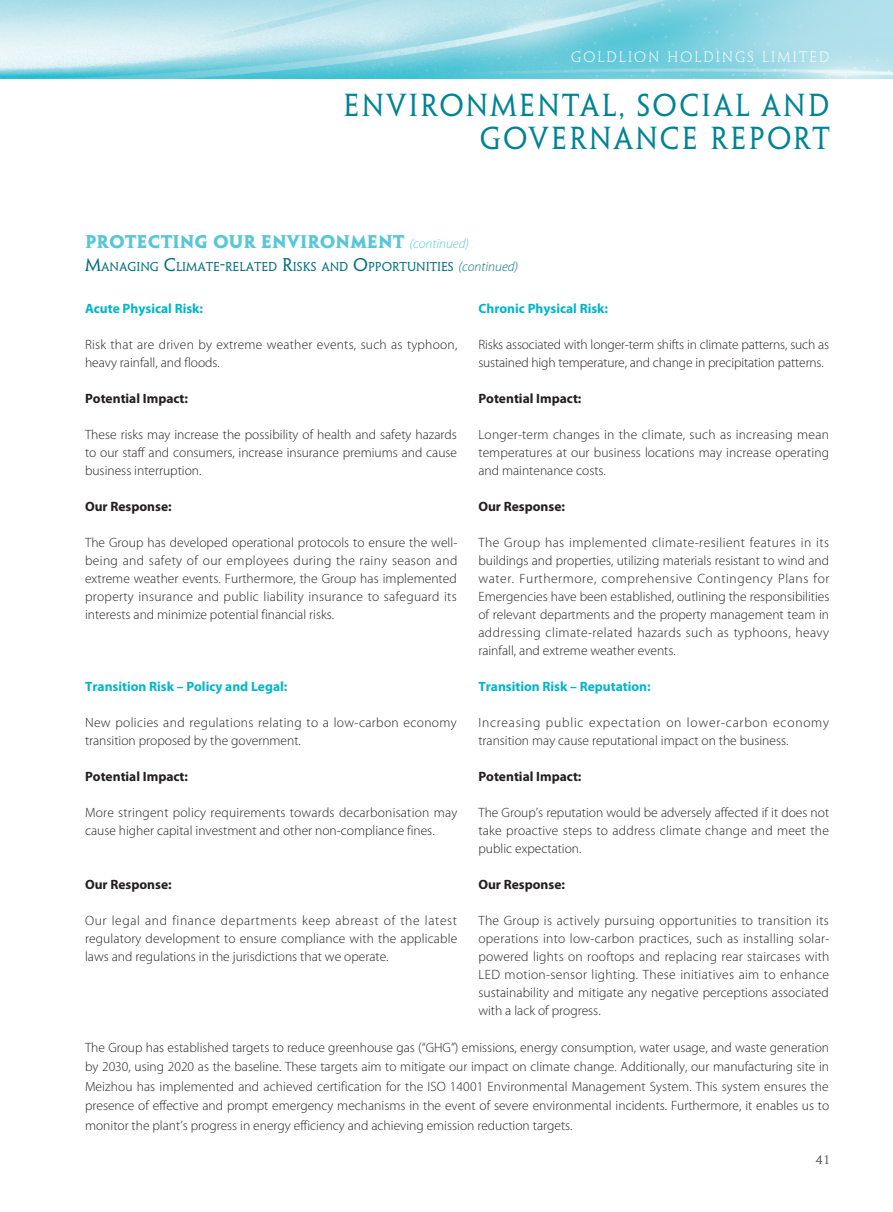
<style>
.page{position:relative;width:893px;height:1212px;background:#fff}
.page>*{position:absolute;margin:0;border:0;box-sizing:border-box;transform-origin:0 0}
.t1{font:28.5px/33px "Penumbra Serif Std";letter-spacing:.085em;color:#008393;text-align:right;scale:.95 1}
._01_H1{font:700 16.5px "Penumbra Serif Std";color:#57c7d8}
._00_txt{font:300 13.5px/18px "Myriad Pro";color:#231f20;text-align:justify}
._00_txt-2{font:700 13.5px "Myriad Pro";color:#231f20}
._00_txt-3{font:700 13.5px "Myriad Pro";color:#00b5cb}
._00_txt-4{font:300 13.5px/18px "Myriad Pro";letter-spacing:.025em;color:#231f20}
.t2{font:300 13.5px "Penumbra Serif Std";letter-spacing:.16em;color:#fff}
._02_H2{font:11.55px "Penumbra Serif Std";color:#006c7b}
.t3{font:11.25px "Penumbra Serif Std";color:#57585a}
.s1{font-family:"Myriad Pro";font-weight:300;font-style:italic;font-size:13.5px}
.s2{font-size:16.5px}
</style>
<div class="page">
<img style="left:0;top:0;width:893px;height:79px">
<p class="t2" style="left:571px;top:49px;width:260px">GOLDLION HOLDINGS LIMITED</p>
<h1 class="t1" style="left:344px;top:89px;width:513px">ENVIRONMENTAL, SOCIAL AND<br>GOVERNANCE REPORT</h1>
<p class="_01_H1" style="left:85px;top:231px;width:385px">PROTECTING OUR ENVIRONMENT <span class="s1">(continued)</span></p>
<p class="_02_H2" style="left:85px;top:260px;width:435px"><span class="s2">M</span>ANAGING <span class="s2">C</span>LIMATE<span class="s2">-</span>RELATED <span class="s2">R</span>ISKS AND <span class="s2">O</span>PPORTUNITIES <span class="s1">(continued)</span></p>
<p class="_00_txt-3" style="left:85px;top:300px;width:120px">Acute Physical Risk:</p>
<p class="_00_txt" style="left:85px;top:335px;width:374px">Risk that are driven by extreme weather events, such as typhoon, heavy rainfall, and floods.</p>
<p class="_00_txt-2" style="left:85px;top:390px;width:105px">Potential Impact:</p>
<p class="_00_txt" style="left:85px;top:425px;width:374px">These risks may increase the possibility of health and safety hazards to our staff and consumers, increase insurance premiums and cause business interruption.</p>
<p class="_00_txt-2" style="left:85px;top:498px;width:88px">Our Response:</p>
<p class="_00_txt" style="left:85px;top:533px;width:374px">The Group has developed operational protocols to ensure the well&shy;being and safety of our employees during the rainy season and extreme weather events. Furthermore, the Group has implemented property insurance and public liability insurance to safeguard its interests and minimize potential financial risks.</p>
<p class="_00_txt-3" style="left:478px;top:300px;width:131px">Chronic Physical Risk:</p>
<p class="_00_txt" style="left:478px;top:335px;width:352px">Risks associated with longer-term shifts in climate patterns, such as sustained high temperature, and change in precipitation patterns.</p>
<p class="_00_txt-2" style="left:478px;top:390px;width:105px">Potential Impact:</p>
<p class="_00_txt" style="left:478px;top:425px;width:352px">Longer-term changes in the climate, such as increasing mean temperatures at our business locations may increase operating and maintenance costs.</p>
<p class="_00_txt-2" style="left:478px;top:498px;width:88px">Our Response:</p>
<p class="_00_txt" style="left:478px;top:533px;width:353px">The Group has implemented climate-resilient features in its buildings and properties, utilizing materials resistant to wind and water. Furthermore, comprehensive Contingency Plans for Emergencies have been established, outlining the responsibilities of relevant departments and the property management team in addressing climate-related hazards such as typhoons, heavy rainfall, and extreme weather events.</p>
<p class="_00_txt-3" style="left:478px;top:678px;width:174px">Transition Risk – Reputation:</p>
<p class="_00_txt" style="left:478px;top:713px;width:352px">Increasing public expectation on lower-carbon economy transition may cause reputational impact on the business.</p>
<p class="_00_txt-2" style="left:478px;top:768px;width:105px">Potential Impact:</p>
<p class="_00_txt" style="left:478px;top:803px;width:352px">The Group’s reputation would be adversely affected if it does not take proactive steps to address climate change and meet the public expectation.</p>
<p class="_00_txt-2" style="left:478px;top:876px;width:88px">Our Response:</p>
<p class="_00_txt" style="left:478px;top:911px;width:353px">The Group is actively pursuing opportunities to transition its operations into low-carbon practices, such as installing solar&shy;powered lights on rooftops and replacing rear staircases with LED motion-sensor lighting. These initiatives aim to enhance sustainability and mitigate any negative perceptions associated with a lack of progress.</p>
<p class="_00_txt" style="left:85px;top:1037px;width:746px;line-height:19.5px">The Group has established targets to reduce greenhouse gas (“GHG”) emissions, energy consumption, water usage, and waste generation by 2030, using 2020 as the baseline. These targets aim to mitigate our impact on climate change. Additionally, our manufacturing site in Meizhou has implemented and achieved certification for the ISO 14001 Environmental Management System. This system ensures the presence of effective and prompt emergency mechanisms in the event of severe environmental incidents. Furthermore, it enables us to monitor the plant’s progress in energy efficiency and achieving emission reduction targets.</p>
<p class="_00_txt-3" style="left:85px;top:678px;width:204px">Transition Risk – Policy and Legal:</p>
<p class="_00_txt-4" style="left:85px;top:713px;width:373px">New policies and regulations relating to a low-carbon economy transition proposed by the government.</p>
<p class="_00_txt-2" style="left:85px;top:768px;width:105px">Potential Impact:</p>
<p class="_00_txt" style="left:85px;top:803px;width:374px">More stringent policy requirements towards decarbonisation may cause higher capital investment and other non-compliance fines.</p>
<p class="_00_txt-2" style="left:85px;top:876px;width:88px">Our Response:</p>
<p class="_00_txt" style="left:85px;top:911px;width:374px">Our legal and finance departments keep abreast of the latest regulatory development to ensure compliance with the applicable laws and regulations in the jurisdictions that we operate.</p>
<p class="t3" style="left:816px;top:1153px;width:15px">41</p>
</div>
